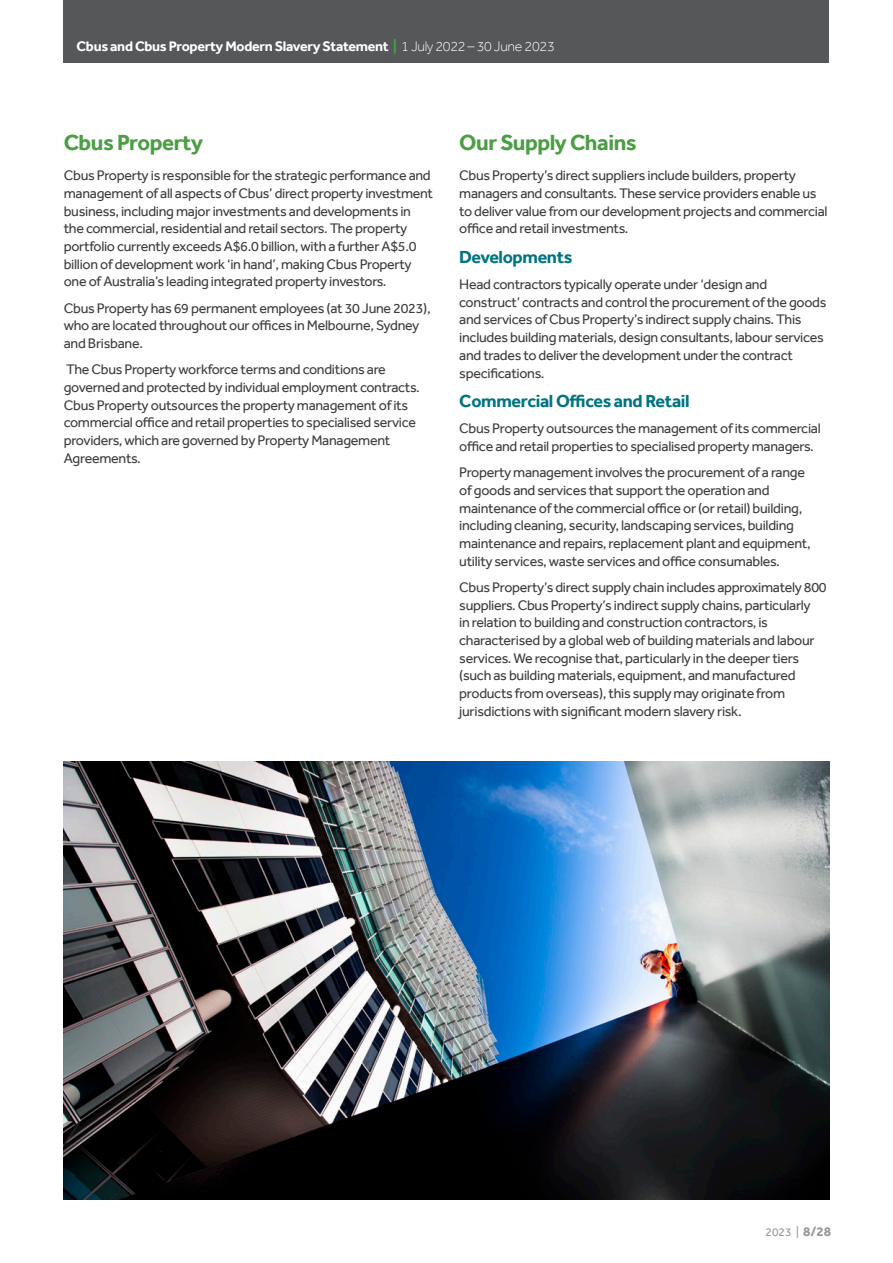
<style>
.page{position:relative;width:893px;height:1263px;background:#fff}
.page>*{position:absolute;margin:0;border:0;box-sizing:border-box;transform-origin:0 0}
.N__Proposal_Heading_A{font:700 22.5px "Effra";letter-spacing:-.02em;color:#4c9e45}
._2020__Body_Text_9_5pt{font:700 18px "Effra";letter-spacing:-.02em;color:#007481}
._2020__Body_Text_9_5pt-2{font:14.25px/17.7px "Effra";letter-spacing:-.02em;color:#3e3e3f}
.t1{font:700 14.25px "Effra";letter-spacing:-.02em;color:#fff}
.t2{font:12px "Effra";color:#9a9799}
.s1{color:#4c9e45}
.s2{font-weight:300}
.s3{font-weight:700;font-size:13.5px}
</style>
<div class="page">
<div style="left:64px;top:0;width:765px;height:63px;background:#555759"></div>
<img style="left:64px;top:761px;width:765px;height:438px">
<p class="t1" style="left:77px;top:38px;width:480px">Cbus and Cbus Property Modern Slavery Statement <span class="s1">|</span> <span class="s2">1 July 2022 – 30 June 2023</span></p>
<p class="N__Proposal_Heading_A" style="left:64px;top:129px;width:141px">Cbus Property</p>
<p class="_2020__Body_Text_9_5pt-2" style="left:64px;top:166px;width:371px">Cbus Property is responsible for the strategic performance and management of all aspects of Cbus’ direct property investment business, including major investments and developments in the commercial, residential and retail sectors. The property portfolio currently exceeds A$6.0 billion, with a further A$5.0 billion of development work ‘in hand’, making Cbus Property one of Australia’s leading integrated property investors.</p>
<p class="_2020__Body_Text_9_5pt-2" style="left:64px;top:299px;width:368px">Cbus Property has 69 permanent employees (at 30 June 2023), who are located throughout our offices in Melbourne, Sydney and Brisbane.</p>
<p class="_2020__Body_Text_9_5pt-2" style="left:64px;top:360px;width:358px">The Cbus Property workforce terms and conditions are governed and protected by individual employment contracts.<br>Cbus Property outsources the property management of its commercial office and retail properties to specialised service providers, which are governed by Property Management Agreements.</p>
<p class="N__Proposal_Heading_A" style="left:459px;top:129px;width:179px">Our Supply Chains</p>
<p class="_2020__Body_Text_9_5pt-2" style="left:459px;top:166px;width:370px">Cbus Property’s direct suppliers include builders, property managers and consultants. These service providers enable us to deliver value from our development projects and commercial office and retail investments.</p>
<p class="_2020__Body_Text_9_5pt" style="left:459px;top:246px;width:115px">Developments</p>
<p class="_2020__Body_Text_9_5pt-2" style="left:459px;top:275px;width:369px">Head contractors typically operate under ‘design and construct’ contracts and control the procurement of the goods and services of Cbus Property’s indirect supply chains. This includes building materials, design consultants, labour services and trades to deliver the development under the contract specifications.</p>
<p class="_2020__Body_Text_9_5pt" style="left:459px;top:390px;width:232px">Commercial Offices and Retail</p>
<p class="_2020__Body_Text_9_5pt-2" style="left:459px;top:419px;width:363px">Cbus Property outsources the management of its commercial office and retail properties to specialised property managers.</p>
<p class="_2020__Body_Text_9_5pt-2" style="left:459px;top:463px;width:353px">Property management involves the procurement of a range of goods and services that support the operation and maintenance of the commercial office or (or retail) building, including cleaning, security, landscaping services, building maintenance and repairs, replacement plant and equipment, utility services, waste services and office consumables.</p>
<p class="_2020__Body_Text_9_5pt-2" style="left:459px;top:578px;width:369px">Cbus Property’s direct supply chain includes approximately 800 suppliers. Cbus Property’s indirect supply chains, particularly<br>in relation to building and construction contractors, is characterised by a global web of building materials and labour services. We recognise that, particularly in the deeper tiers (such as building materials, equipment, and manufactured products from overseas), this supply may originate from jurisdictions with significant modern slavery risk.</p>
<p class="t2" style="left:765px;top:1224px;width:67px">2023 | <span class="s3">8/28</span></p>
</div>
